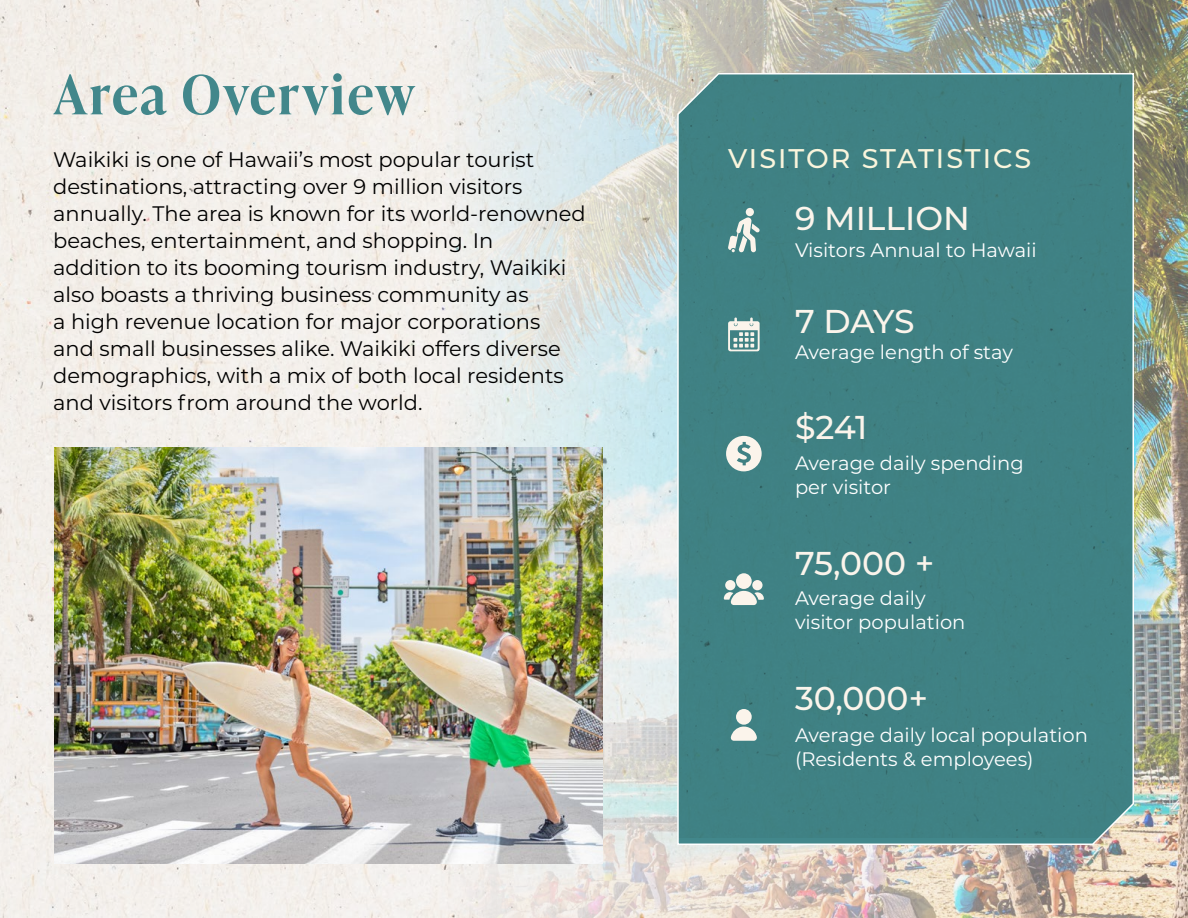
<style>
.page{position:relative;width:1188px;height:918px;background:#fff}
.page>*{position:absolute;margin:0;border:0;box-sizing:border-box;transform-origin:0 0}
.t1{font:600 54px "Ivy Presto Headline";letter-spacing:.05em;color:#42878b}
.t2{font:500 33px "Montserrat";color:#fbf4eb}
.t3{font:500 27px "Montserrat";letter-spacing:.075em;color:#faf5dc}
.t4{font:21px/27px "Montserrat";color:#000}
.t5{font:19.5px/24px "Montserrat";color:#fff}
</style>
<div class="page">
<div style="left:0;top:0;width:54px;height:918px;background:#f2efea"></div>
<img style="left:54px;top:0;width:1134px;height:918px">
<div style="left:676px;top:72px;width:459px;height:774px;background:#3f8184"></div>
<img style="left:54px;top:447px;width:549px;height:417px">
<svg style="left:730px;top:726px;width:27px;height:15px"></svg>
<div style="left:736px;top:709px;width:16px;height:16px;background:#fbf4eb;border-radius:50%"></div>
<svg style="left:728px;top:317px;width:32px;height:34px"></svg>
<div style="left:736px;top:573px;width:16px;height:16px;background:#fbf4eb;border-radius:50%"></div>
<div style="left:752px;top:580px;width:11px;height:10px;background:#fbf4eb;border-radius:50%"></div>
<div style="left:725px;top:580px;width:10px;height:10px;background:#fbf4eb;border-radius:50%"></div>
<svg style="left:724px;top:590px;width:40px;height:15px"></svg>
<div style="left:746px;top:208px;width:8px;height:8px;background:#fbf4eb;border-radius:50%"></div>
<svg style="left:728px;top:217px;width:32px;height:36px"></svg>
<svg style="left:726px;top:436px;width:36px;height:36px"></svg>
<h1 class="t1" style="left:54px;top:56px;width:362px">Area Overview</h1>
<p class="t4" style="left:53px;top:145px;width:483px">Waikiki is one of Hawaii’s most popular tourist</p>
<p class="t3" style="left:728px;top:139px;width:305px">VISITOR STATISTICS</p>
<p class="t4" style="left:53px;top:172px;width:534px">destinations, attracting over 9 million visitors annually. The area is known for its world-renowned beaches, entertainment, and shopping. In addition to its booming tourism industry, Waikiki also boasts a thriving business community as<br>a high revenue location for major corporations and small businesses alike. Waikiki offers diverse demographics, with a mix of both local residents and visitors from around the world.</p>
<h2 class="t2" style="left:795px;top:195px;width:176px">9 MILLION</h2>
<p class="t5" style="left:795px;top:237px;width:243px">Visitors Annual to Hawaii</p>
<h2 class="t2" style="left:795px;top:298px;width:121px">7 DAYS</h2>
<p class="t5" style="left:795px;top:339px;width:220px">Average length of stay</p>
<h2 class="t2" style="left:795px;top:405px;width:74px">$241</h2>
<p class="t5" style="left:795px;top:450px;width:230px">Average daily spending per visitor</p>
<h2 class="t2" style="left:795px;top:540px;width:141px">75,000 +</h2>
<p class="t5" style="left:795px;top:586px;width:172px">Average daily visitor population</p>
<h2 class="t2" style="left:795px;top:675px;width:135px">30,000+</h2>
<p class="t5" style="left:795px;top:722px;width:294px">Average daily local population (Residents &amp; employees)</p>
</div>
